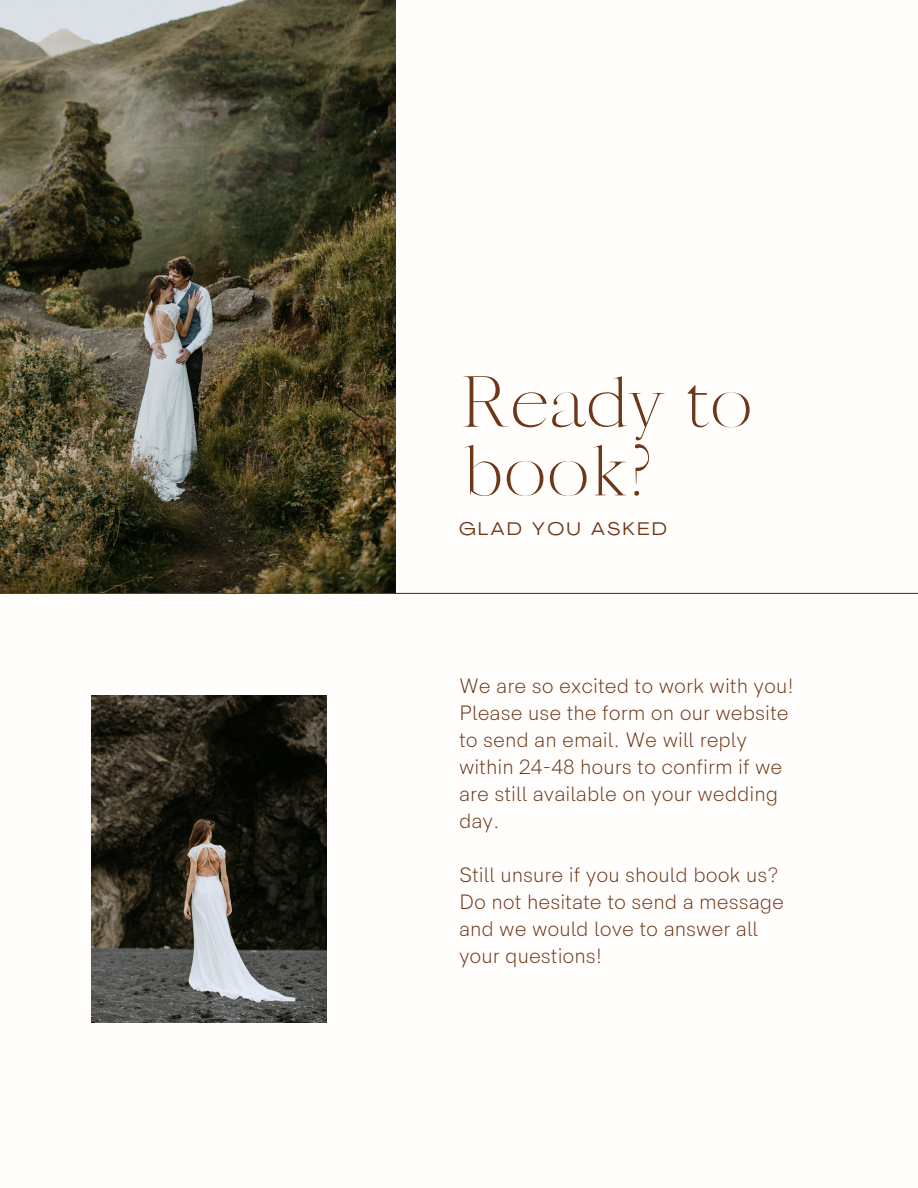
<style>
.page{position:relative;width:918px;height:1188px;background:#fff}
.page>*{position:absolute;margin:0;border:0;box-sizing:border-box;transform-origin:0 0}
.t1{font:300 69px/68.7px "Sharis";color:#6e3818}
.t2{font:300 21px/27px "HK Sentiments";color:#6e3818}
.t3{font:expanded 18px "Agrandir";letter-spacing:.145em;color:#6e3818}
</style>
<div class="page">
<img style="left:0;top:0;width:396px;height:593px">
<hr style="left:0;top:593px;width:918px;height:1px;background:#6e3818">
<img style="left:92px;top:695px;width:235px;height:328px">
<p class="t1" style="left:459px;top:370px;width:295px">Ready to book?</p>
<p class="t3" style="left:459px;top:522px;width:209px">GLAD YOU ASKED</p>
<p class="t2" style="left:459px;top:673px;width:336px">We are so excited to work with you!<br>Please use the form on our website to send an email. We will reply within 24-48 hours to confirm if we are still available on your wedding day.</p>
<p class="t2" style="left:459px;top:862px;width:327px">Still unsure if you should book us?<br>Do not hesitate to send a message and we would love to answer all your questions!</p>
</div>
